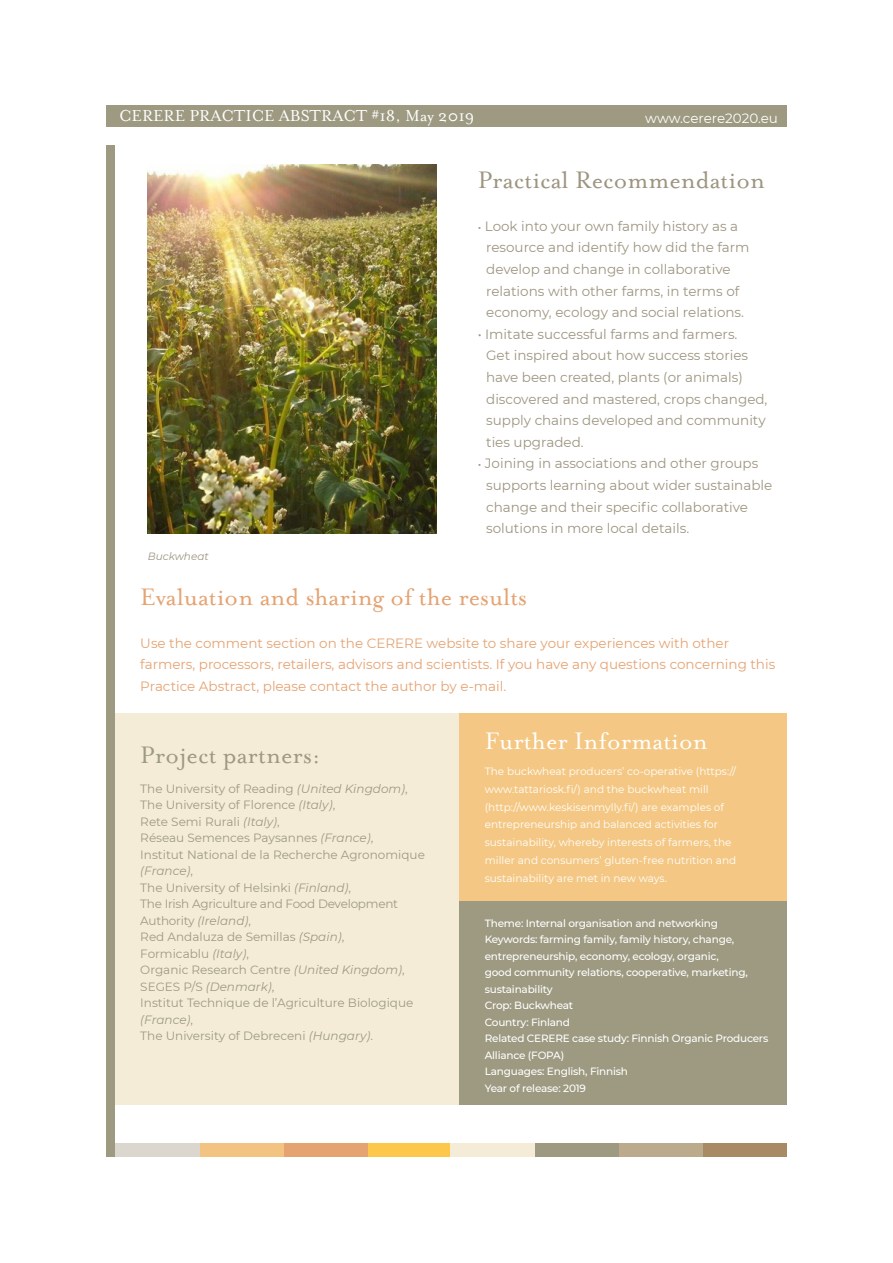
<style>
.page{position:relative;width:893px;height:1263px;background:#fff}
.page>*{position:absolute;margin:0;border:0;box-sizing:border-box;transform-origin:0 0}
.t1{font:27px "Mrs Eaves Roman";color:#e5a372}
.t2{font:27px "Mrs Eaves Roman";color:#9e9580}
.t3{font:27px "Mrs Eaves Roman";color:#fff}
.t4{font:27px "Mrs Eaves Roman";color:#9d9a81}
.t5{font:18px "Mrs Eaves Roman";color:#fff}
.t6{font:13.5px/21.6px "Montserrat";color:#9e9580}
.t7{font:13.5px/21.6px "Montserrat";color:#e5a372}
.t8{font:13.5px "Montserrat";letter-spacing:-.005em;color:#fff}
.t9{font:12px/16.5px "Montserrat";color:#9d9a81}
.t10{font:12px/16.5px "Montserrat";letter-spacing:-.02em;color:#9d9a81}
.t11{font:500 10.5px/16.5px "Montserrat";letter-spacing:-.02em;color:#fff}
.t12{font:10.5px/17.7px "Montserrat";color:#fff}
.t13{font:italic 10.5px "Montserrat";color:#9e9580}
.s1{font-family:"Mrs Eaves Roman"}
.s2{font-style:italic}
</style>
<div class="page">
<div style="left:106px;top:713px;width:353px;height:392px;background:#f5ecd7"></div>
<div style="left:459px;top:713px;width:328px;height:196px;background:#f4c884"></div>
<div style="left:459px;top:901px;width:328px;height:204px;background:#9d9a81"></div>
<div style="left:106px;top:106px;width:681px;height:21px;background:#9d9a81"></div>
<div style="left:106px;top:146px;width:9px;height:1011px;background:#9d9a81"></div>
<div style="left:702px;top:1143px;width:85px;height:14px;background:#a88a65"></div>
<div style="left:367px;top:1143px;width:84px;height:14px;background:#fcc74a"></div>
<div style="left:283px;top:1143px;width:84px;height:14px;background:#e5a372"></div>
<div style="left:199px;top:1143px;width:84px;height:14px;background:#f3c382"></div>
<div style="left:618px;top:1143px;width:84px;height:14px;background:#bbaa8b"></div>
<div style="left:534px;top:1143px;width:84px;height:14px;background:#9d9a81"></div>
<div style="left:451px;top:1143px;width:84px;height:14px;background:#f5ecd7"></div>
<div style="left:115px;top:1143px;width:84px;height:14px;background:#dbd7ce"></div>
<img style="left:148px;top:165px;width:289px;height:368px">
<p class="t5" style="left:119px;top:106px;width:357px">CERERE PRACTICE ABSTRACT #18, May 2019</p>
<p class="t8" style="left:645px;top:109px;width:134px">www.cerere2020.eu</p>
<p class="t13" style="left:148px;top:549px;width:62px">Buckwheat</p>
<p class="t2" style="left:478px;top:165px;width:289px">Practical Recommendation</p>
<p class="t6" style="left:486px;top:215px;width:265px;text-indent:-9px"><span class="s1">•</span> Look into your own family history as a resource and identify how did the farm develop and change in collaborative relations with other farms, in terms of economy, ecology and social relations.</p>
<p class="t6" style="left:486px;top:323px;width:283px;text-indent:-9px">• Imitate successful farms and farmers.<br>Get inspired about how success stories have been created, plants (or animals) discovered and mastered, crops changed, supply chains developed and community ties upgraded.</p>
<p class="t6" style="left:486px;top:452px;width:288px;text-indent:-9px"><span class="s1">•</span> Joining in associations and other groups supports learning about wider sustainable change and their specific collaborative solutions in more local details.</p>
<p class="t1" style="left:140px;top:582px;width:388px">Evaluation and sharing of the results</p>
<p class="t7" style="left:140px;top:632px;width:636px">Use the comment section on the CERERE website to share your experiences with other farmers, processors, retailers, advisors and scientists. If you have any questions concerning this<br>Practice Abstract, please contact the author by e-mail.</p>
<p class="t4" style="left:140px;top:741px;width:182px">Project partners:</p>
<p class="t9" style="left:140px;top:780px;width:269px">The University of Reading <span class="s2">(United Kingdom)</span>,</p>
<p class="t9" style="left:140px;top:796px;width:196px">The University of Florence <span class="s2">(Italy)</span>,</p>
<p class="t9" style="left:140px;top:813px;width:141px">Rete Semi Rurali <span class="s2">(Italy)</span>,</p>
<p class="t9" style="left:140px;top:829px;width:234px">Réseau Semences Paysannes <span class="s2">(France)</span>,</p>
<p class="t9" style="left:140px;top:846px;width:286px">Institut National de la Recherche Agronomique <span class="s2">(France)</span>,</p>
<p class="t9" style="left:140px;top:879px;width:212px">The University of Helsinki <span class="s2">(Finland)</span>,</p>
<p class="t10" style="left:140px;top:895px;width:259px">The Irish Agriculture and Food Development<br>Authority <span class="s2">(Ireland)</span>,</p>
<p class="t9" style="left:140px;top:928px;width:205px">Red Andaluza de Semillas <span class="s2">(Spain)</span>,</p>
<p class="t9" style="left:140px;top:945px;width:110px">Formicablu <span class="s2">(Italy)</span>,</p>
<p class="t9" style="left:140px;top:961px;width:266px">Organic Research Centre <span class="s2">(United Kingdom)</span>,</p>
<p class="t9" style="left:140px;top:978px;width:135px">SEGES P/S <span class="s2">(Denmark)</span>,</p>
<p class="t9" style="left:140px;top:994px;width:275px">Institut Technique de l’Agriculture Biologique <span class="s2">(France)</span>,</p>
<p class="t9" style="left:140px;top:1027px;width:234px">The University of Debreceni <span class="s2">(Hungary)</span>.</p>
<p class="t3" style="left:485px;top:726px;width:224px">Further Information</p>
<p class="t12" style="left:485px;top:762px;width:253px">The buckwheat producers’ co-operative (https:// www.tattariosk.fi/) and the buckwheat mill (http://www.keskisenmylly.fi/) are examples of entrepreneurship and balanced activities for sustainability, whereby interests of farmers, the miller and consumers’ gluten-free nutrition and sustainability are met in new ways.</p>
<p class="t11" style="left:485px;top:914px;width:235px">Theme: Internal organisation and networking</p>
<p class="t11" style="left:485px;top:931px;width:265px">Keywords: farming family, family history, change, entrepreneurship, economy, ecology, organic, good community relations, cooperative, marketing, sustainability</p>
<p class="t11" style="left:485px;top:997px;width:90px">Crop: Buckwheat</p>
<p class="t11" style="left:485px;top:1013px;width:87px">Country: Finland</p>
<p class="t11" style="left:485px;top:1030px;width:285px">Related CERERE case study: Finnish Organic Producers<br>Alliance (FOPA)</p>
<p class="t11" style="left:485px;top:1063px;width:145px">Languages: English, Finnish</p>
<p class="t11" style="left:485px;top:1079px;width:103px">Year of release: 2019</p>
</div>
